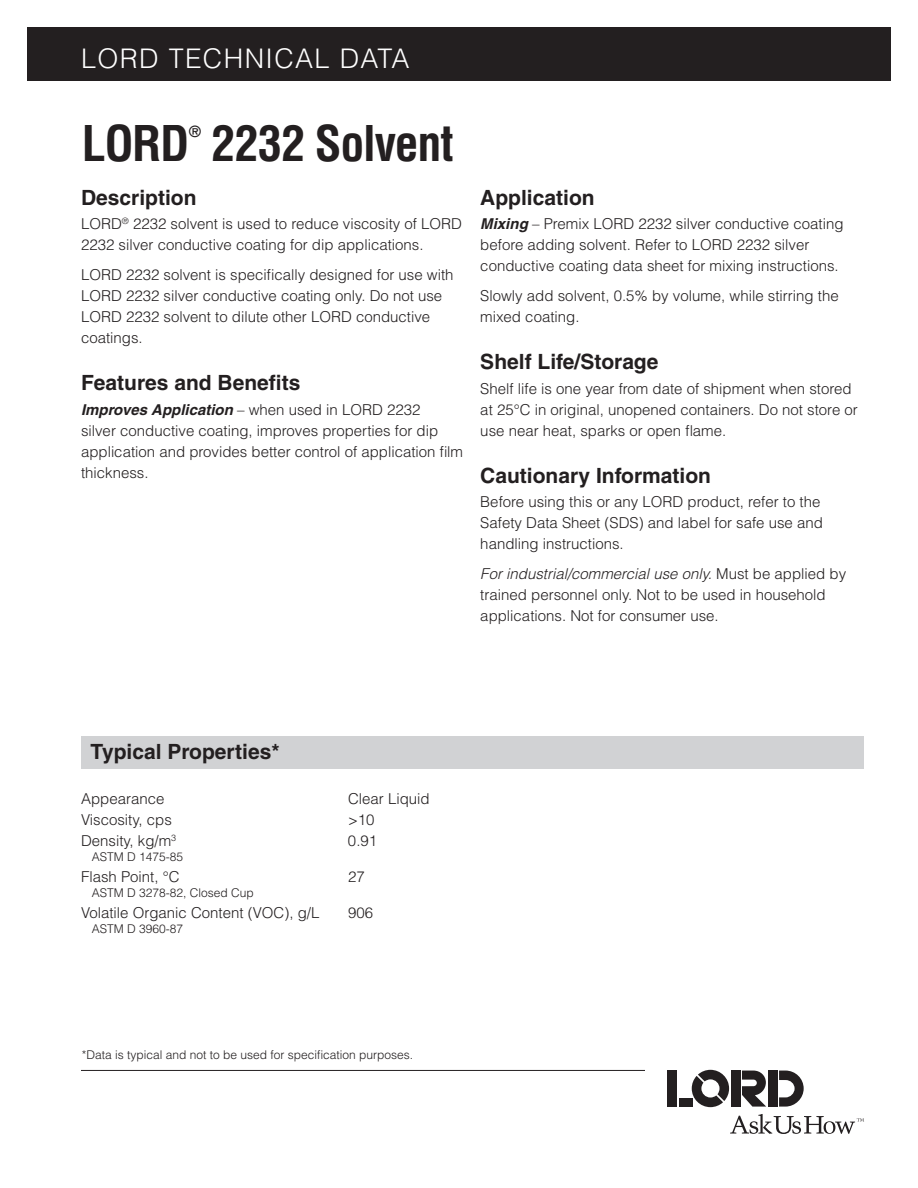
<style>
.page{position:relative;width:918px;height:1188px;background:#fff}
.page>*{position:absolute;margin:0;border:0;box-sizing:border-box;transform-origin:0 0}
.Headline{font:700 condensed 48px "Helvetica";letter-spacing:-.025em;color:#231f20}
.t1{font:300 27px "Helvetica";letter-spacing:.05em;color:#fff}
.Paragraph_Headline{font:700 21px "Helvetica";color:#231f20}
.Body_Copy{font:300 15px/21px "Helvetica";color:#231f20}
.Typical_Properties_T{font:300 15px "Helvetica";color:#231f20}
.Headline-2{font:700 condensed 15px "Helvetica";color:#231f20}
.Typical_Properties_T-2{font:300 12px "Helvetica";color:#231f20}
.s1{font-weight:700;font-style:italic}
.s2{font-style:italic}
</style>
<div class="page">
<hr style="left:81px;top:1070px;width:564px;height:1px;background:#231f20">
<svg style="left:692px;top:1070px;width:37px;height:37px"></svg>
<div style="left:668px;top:1071px;width:9px;height:36px;background:#231f20"></div>
<div style="left:731px;top:1071px;width:9px;height:36px;background:#231f20"></div>
<div style="left:768px;top:1071px;width:9px;height:36px;background:#231f20"></div>
<svg style="left:742px;top:1071px;width:24px;height:36px"></svg>
<div style="left:679px;top:1098px;width:13px;height:9px;background:#231f20"></div>
<svg style="left:779px;top:1071px;width:25px;height:36px"></svg>
<svg style="left:730px;top:1114px;width:134px;height:20px"></svg>
<div style="left:27px;top:27px;width:864px;height:54px;background:#231f20"></div>
<div style="left:81px;top:736px;width:783px;height:33px;background:#d1d2d4"></div>
<h2 class="t1" style="left:82px;top:41px;width:330px">LORD TECHNICAL DATA</h2>
<p class="Headline" style="left:82px;top:115px;width:109px">LORD</p>
<p class="Headline-2" style="left:189px;top:122px;width:14px">®</p>
<p class="Headline" style="left:212px;top:115px;width:244px">2232 Solvent</p>
<p class="Paragraph_Headline" style="left:81px;top:185px;width:117px">Description</p>
<p class="Body_Copy" style="left:81px;top:213px;width:383px">LORD<sup>®</sup> 2232 solvent is used to reduce viscosity of LORD<br>2232 silver conductive coating for dip applications.</p>
<p class="Body_Copy" style="left:81px;top:264px;width:374px">LORD 2232 solvent is specifically designed for use with LORD 2232 silver conductive coating only. Do not use LORD 2232 solvent to dilute other LORD conductive coatings.</p>
<p class="Paragraph_Headline" style="left:81px;top:370px;width:221px">Features and Benefits</p>
<p class="Body_Copy" style="left:81px;top:398px;width:384px"><span class="s1">Improves Application</span> – when used in LORD 2232<br>silver conductive coating, improves properties for dip application and provides better control of application film thickness.</p>
<p class="Paragraph_Headline" style="left:480px;top:185px;width:116px">Application</p>
<p class="Body_Copy" style="left:480px;top:213px;width:365px"><span class="s1">Mixing</span> – Premix LORD 2232 silver conductive coating before adding solvent. Refer to LORD 2232 silver conductive coating data sheet for mixing instructions.</p>
<p class="Body_Copy" style="left:480px;top:285px;width:360px">Slowly add solvent, 0.5% by volume, while stirring the mixed coating.</p>
<p class="Paragraph_Headline" style="left:480px;top:349px;width:180px">Shelf Life/Storage</p>
<p class="Body_Copy" style="left:480px;top:377px;width:379px">Shelf life is one year from date of shipment when stored at 25°C in original, unopened containers. Do not store or use near heat, sparks or open flame.</p>
<p class="Paragraph_Headline" style="left:480px;top:463px;width:232px">Cautionary Information</p>
<p class="Body_Copy" style="left:480px;top:491px;width:344px">Before using this or any LORD product, refer to the<br>Safety Data Sheet (SDS) and label for safe use and handling instructions.</p>
<p class="Body_Copy" style="left:480px;top:563px;width:367px"><span class="s2">For industrial/commercial use only.</span> Must be applied by trained personnel only. Not to be used in household applications. Not for consumer use.</p>
<p class="Paragraph_Headline" style="left:91px;top:738px;width:190px">Typical Properties*</p>
<p class="Typical_Properties_T" style="left:81px;top:789px;width:85px">Appearance</p>
<p class="Typical_Properties_T" style="left:348px;top:789px;width:83px">Clear Liquid</p>
<p class="Typical_Properties_T" style="left:81px;top:810px;width:92px">Viscosity, cps</p>
<p class="Typical_Properties_T" style="left:348px;top:810px;width:28px">&gt;10</p>
<p class="Typical_Properties_T" style="left:81px;top:831px;width:97px">Density, kg/m<sup>3</sup></p>
<p class="Typical_Properties_T" style="left:348px;top:831px;width:31px">0.91</p>
<p class="Typical_Properties_T-2" style="left:92px;top:849px;width:93px">ASTM D 1475-85</p>
<p class="Typical_Properties_T" style="left:81px;top:867px;width:100px">Flash Point, °C</p>
<p class="Typical_Properties_T" style="left:348px;top:867px;width:18px">27</p>
<p class="Typical_Properties_T-2" style="left:92px;top:885px;width:164px">ASTM D 3278-82, Closed Cup</p>
<p class="Typical_Properties_T" style="left:81px;top:903px;width:240px">Volatile Organic Content (VOC), g/L</p>
<p class="Typical_Properties_T" style="left:348px;top:903px;width:27px">906</p>
<p class="Typical_Properties_T-2" style="left:92px;top:921px;width:93px">ASTM D 3960-87</p>
<p class="Typical_Properties_T-2" style="left:82px;top:1047px;width:333px">*Data is typical and not to be used for specification purposes.</p>
</div>
